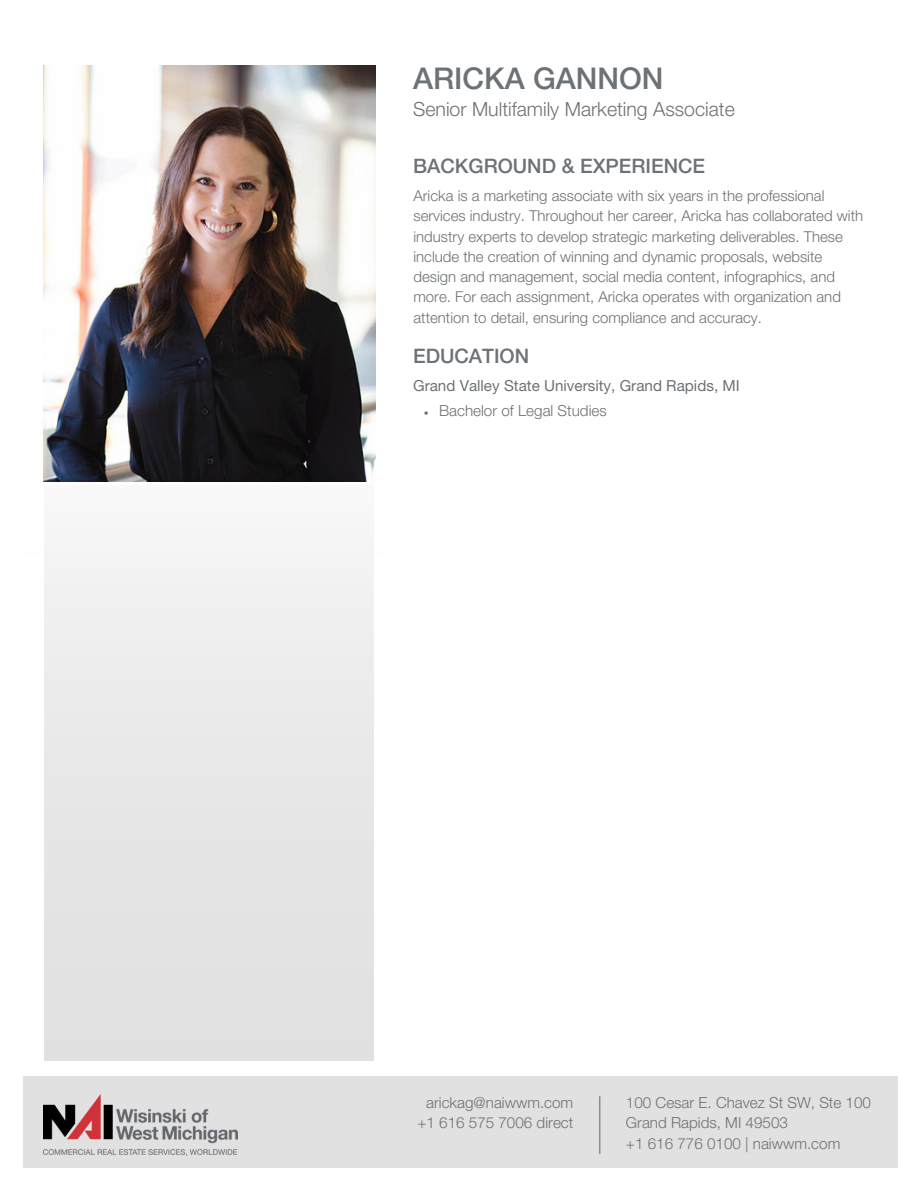
<style>
.page{position:relative;width:918px;height:1188px;background:#fff}
.page>*{position:absolute;margin:0;border:0;box-sizing:border-box;transform-origin:0 0}
.t1{font:500 30px "Helvetica Neue LT Std";color:#6d7276}
.t2{font:500 19.95px "Helvetica Neue LT Std";color:#6d7276}
.t3{font:300 19.5px "Helvetica Neue LT Std";color:#6d7276}
.t4{font:300 15.3px "Helvetica Neue LT Std";color:#6d7276}
.t5{font:15.3px "Helvetica Neue LT Std";color:#6d7276}
.t6{font:300 15px/20.2px "Helvetica Neue LT Std";color:#6d7276}
</style>
<div class="page">
<img style="left:43px;top:433px;width:331px;height:628px">
<div style="left:23px;top:1077px;width:875px;height:91px;background:#e1e1e1"></div>
<img style="left:44px;top:1095px;width:193px;height:60px">
<img style="left:44px;top:65px;width:332px;height:416px">
<svg style="left:424px;top:411px;width:4px;height:4px"></svg>
<hr style="left:599px;top:1096px;width:1px;height:58px;background:#6d7276">
<p class="t1" style="left:413px;top:68px;width:252px">ARICKA GANNON</p>
<p class="t3" style="left:413px;top:102px;width:323px">Senior Multifamily Marketing Associate</p>
<p class="t2" style="left:413px;top:159px;width:293px">BACKGROUND &amp; EXPERIENCE</p>
<p class="t6" style="left:413px;top:188px;width:451px">Aricka is a marketing associate with six years in the professional services industry. Throughout her career, Aricka has collaborated with industry experts to develop strategic marketing deliverables. These include the creation of winning and dynamic proposals, website design and management, social media content, infographics, and more. For each assignment, Aricka operates with organization and attention to detail, ensuring compliance and accuracy.</p>
<p class="t2" style="left:413px;top:349px;width:118px">EDUCATION</p>
<p class="t5" style="left:413px;top:380px;width:328px">Grand Valley State University, Grand Rapids, MI</p>
<p class="t4" style="left:439px;top:405px;width:169px">Bachelor of Legal Studies</p>
<p class="t4" style="left:426px;top:1097px;width:149px">arickag@naiwwm.com</p>
<p class="t4" style="left:417px;top:1118px;width:158px">+1 616 575 7006 direct</p>
<p class="t4" style="left:626px;top:1097px;width:247px">100 Cesar E. Chavez St SW, Ste 100</p>
<p class="t4" style="left:626px;top:1118px;width:164px">Grand Rapids, MI 49503</p>
<p class="t4" style="left:626px;top:1138px;width:216px">+1 616 776 0100 | naiwwm.com</p>
</div>
